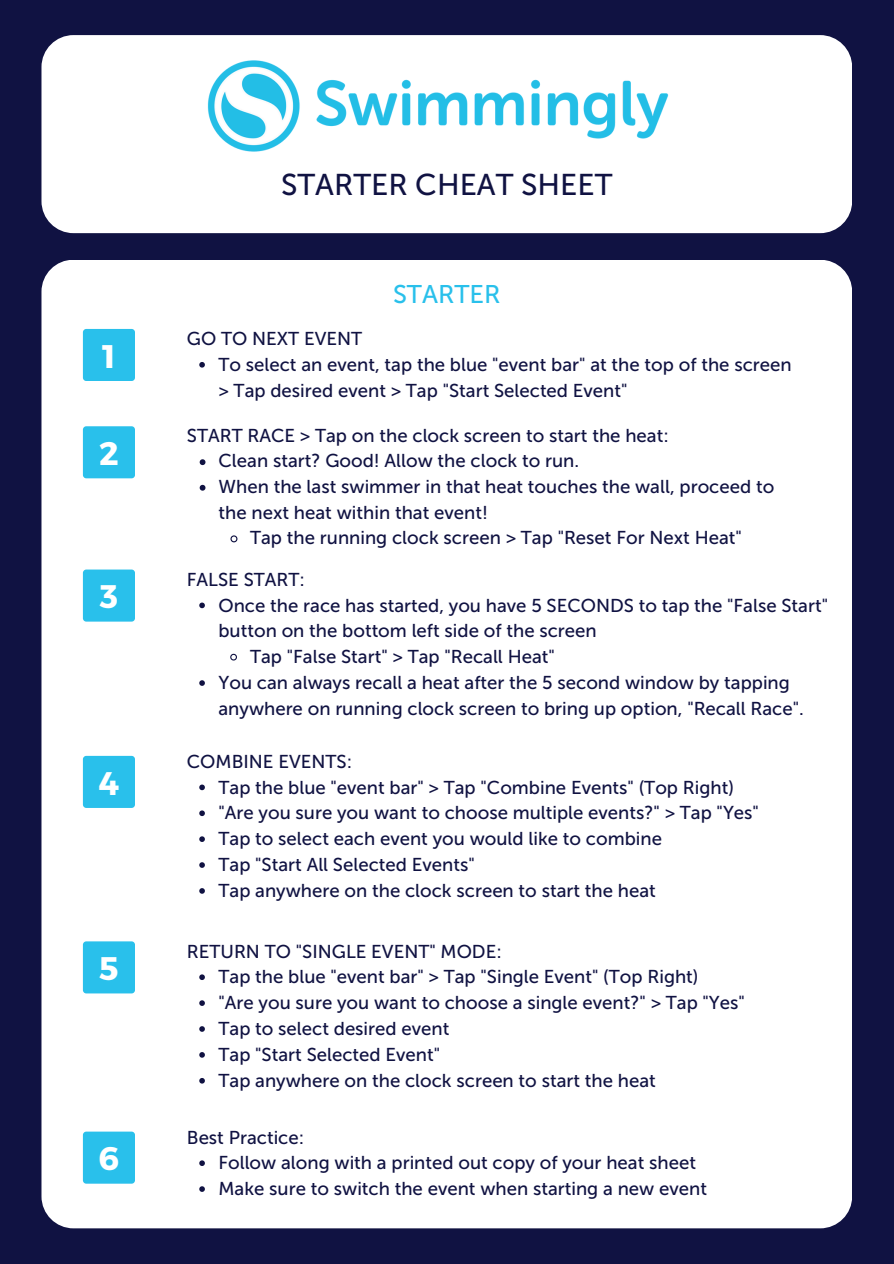
<style>
.page{position:relative;width:894px;height:1264px;background:#fff}
.page>*{position:absolute;margin:0;border:0;box-sizing:border-box;transform-origin:0 0}
.t1{font:700 32.7px "Montserrat";color:#fff}
.t2{font:30px "Museo Sans 500";color:#101242}
.t3{font:25.5px "Museo Sans 500";color:#29c0eb}
.t4{font:18.6px/25.8px "Museo Sans 500";color:#101242}
</style>
<div class="page">
<div style="left:0;top:0;width:893px;height:1263px;background:#101242"></div>
<div style="left:41px;top:35px;width:810px;height:198px;background:#fff;border-radius:32px"></div>
<div style="left:41px;top:260px;width:810px;height:968px;background:#fff;border-radius:32px"></div>
<div style="left:83px;top:329px;width:52px;height:52px;background:#29c0eb;border-radius:3px"></div>
<div style="left:83px;top:426px;width:52px;height:52px;background:#29c0eb;border-radius:3px"></div>
<div style="left:83px;top:569px;width:52px;height:52px;background:#29c0eb;border-radius:3px"></div>
<div style="left:83px;top:756px;width:52px;height:52px;background:#29c0eb;border-radius:3px"></div>
<img style="left:173px;top:35px;width:530px;height:117px">
<svg style="left:199px;top:784px;width:6px;height:6px"></svg>
<svg style="left:199px;top:810px;width:6px;height:6px"></svg>
<svg style="left:199px;top:836px;width:6px;height:6px"></svg>
<svg style="left:199px;top:862px;width:6px;height:5px"></svg>
<svg style="left:199px;top:888px;width:6px;height:5px"></svg>
<svg style="left:199px;top:602px;width:6px;height:6px"></svg>
<svg style="left:230px;top:653px;width:7px;height:8px"></svg>
<svg style="left:199px;top:680px;width:6px;height:6px"></svg>
<svg style="left:200px;top:459px;width:5px;height:6px"></svg>
<svg style="left:200px;top:485px;width:5px;height:5px"></svg>
<svg style="left:230px;top:535px;width:8px;height:8px"></svg>
<svg style="left:199px;top:362px;width:6px;height:5px"></svg>
<div style="left:83px;top:941px;width:52px;height:52px;background:#29c0eb;border-radius:3px"></div>
<svg style="left:199px;top:974px;width:6px;height:6px"></svg>
<svg style="left:199px;top:1000px;width:6px;height:5px"></svg>
<svg style="left:199px;top:1026px;width:6px;height:5px"></svg>
<svg style="left:199px;top:1052px;width:6px;height:5px"></svg>
<svg style="left:199px;top:1078px;width:6px;height:5px"></svg>
<svg style="left:199px;top:1160px;width:6px;height:5px"></svg>
<svg style="left:199px;top:1186px;width:6px;height:5px"></svg>
<div style="left:83px;top:1131px;width:52px;height:52px;background:#29c0eb;border-radius:3px"></div>
<h2 class="t1" style="left:102px;top:335px;width:15px">1</h2>
<p class="t1" style="left:99px;top:432px;width:21px">2</p>
<p class="t1" style="left:100px;top:575px;width:20px">3</p>
<p class="t1" style="left:99px;top:761px;width:22px">4</p>
<p class="t1" style="left:99px;top:947px;width:21px">5</p>
<p class="t1" style="left:99px;top:1137px;width:22px">6</p>
<h3 class="t1" style="left:99px;top:1144px;width:22px">6</h3>
<h1 class="t2" style="left:281px;top:167px;width:333px">STARTER CHEAT SHEET</h1>
<p class="t3" style="left:393px;top:279px;width:109px">STARTER</p>
<p class="t4" style="left:218px;top:326px;width:574px;text-indent:-32px">GO TO NEXT EVENT<br>To select an event, tap the blue "event bar" at the top of the screen &gt; Tap desired event &gt; Tap "Start Selected Event"</p>
<p class="t4" style="left:187px;top:422px;width:483px">START RACE &gt; Tap on the clock screen to start the heat:</p>
<p class="t4" style="left:218px;top:448px;width:362px">Clean start? Good! Allow the clock to run.</p>
<p class="t4" style="left:218px;top:474px;width:557px">When the last swimmer in that heat touches the wall, proceed to the next heat within that event!</p>
<p class="t4" style="left:250px;top:525px;width:493px">Tap the running clock screen &gt; Tap "Reset For Next Heat"</p>
<p class="t4" style="left:187px;top:566px;width:119px">FALSE START:</p>
<p class="t4" style="left:218px;top:592px;width:611px">Once the race has started, you have 5 SECONDS to tap the "False Start" button on the bottom left side of the screen</p>
<p class="t4" style="left:250px;top:644px;width:306px">Tap "False Start" &gt; Tap "Recall Heat"</p>
<h3 class="t4" style="left:218px;top:670px;width:586px">You can always recall a heat after the 5 second window by tapping anywhere on running clock screen to bring up option, "Recall Race".</h3>
<p class="t4" style="left:187px;top:748px;width:167px">COMBINE EVENTS:</p>
<p class="t4" style="left:218px;top:774px;width:517px">Tap the blue "event bar" &gt; Tap "Combine Events" (Top Right)</p>
<p class="t4" style="left:218px;top:800px;width:541px">"Are you sure you want to choose multiple events?" &gt; Tap "Yes"</p>
<p class="t4" style="left:218px;top:826px;width:445px">Tap to select each event you would like to combine</p>
<h3 class="t4" style="left:218px;top:852px;width:257px">Tap "Start All Selected Events"</h3>
<p class="t4" style="left:218px;top:877px;width:439px">Tap anywhere on the clock screen to start the heat</p>
<p class="t4" style="left:187px;top:938px;width:316px">RETURN TO "SINGLE EVENT" MODE:</p>
<p class="t4" style="left:218px;top:964px;width:481px">Tap the blue "event bar" &gt; Tap "Single Event" (Top Right)</p>
<p class="t4" style="left:218px;top:990px;width:527px">"Are you sure you want to choose a single event?" &gt; Tap "Yes"</p>
<p class="t4" style="left:218px;top:1015px;width:232px">Tap to select desired event</p>
<p class="t4" style="left:218px;top:1041px;width:223px">Tap "Start Selected Event"</p>
<p class="t4" style="left:218px;top:1067px;width:439px">Tap anywhere on the clock screen to start the heat</p>
<p class="t4" style="left:187px;top:1124px;width:119px">Best Practice:</p>
<p class="t4" style="left:218px;top:1150px;width:479px">Follow along with a printed out copy of your heat sheet</p>
<p class="t4" style="left:218px;top:1175px;width:490px">Make sure to switch the event when starting a new event</p>
</div>
